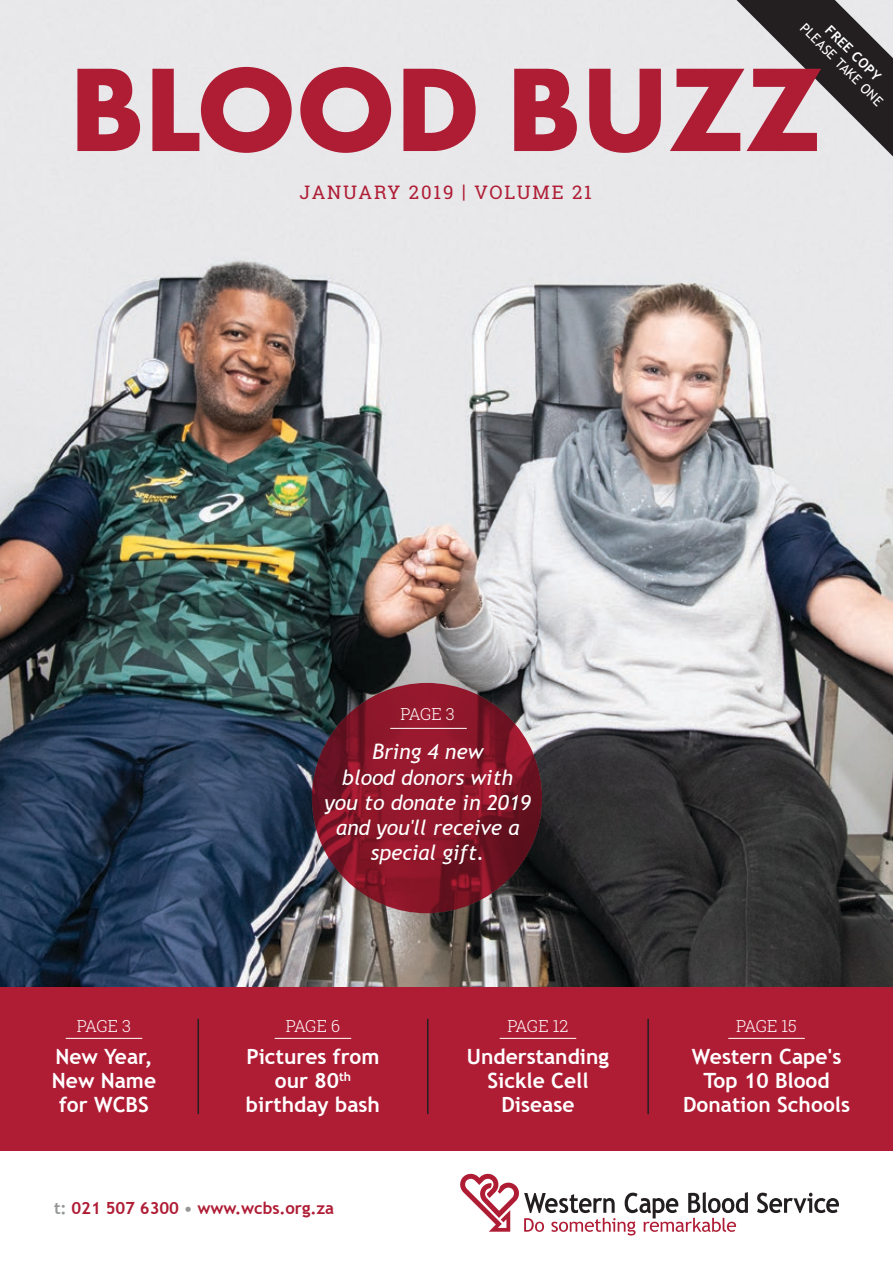
<style>
.page{position:relative;width:893px;height:1263px;background:#fff}
.page>*{position:absolute;margin:0;border:0;box-sizing:border-box;transform-origin:0 0}
.t1{font:700 123.3px "Futura PT";letter-spacing:-.01em;color:#af1d35}
.t2{font:700 21px/24px "Trebuchet MS";color:#fff;text-align:center}
.t3{font:italic 21px/25.2px "Trebuchet MS";color:#fff;text-align:center}
.t4{font:18.6px "Roboto Slab";letter-spacing:.1em;color:#af1d35}
.t5{font:700 16.8px "Trebuchet MS";letter-spacing:-.005em;color:#af1d35}
.t6{font:300 16.5px "Roboto Slab";letter-spacing:-.04em;color:#fff}
.t7{font:13.5px "Trebuchet MS";color:#fff}
.t8{font:700 13.5px "Trebuchet MS";color:#fff}
.s1{color:#949698}
</style>
<div class="page">
<img style="left:0;top:0;width:893px;height:987px">
<div style="left:0;top:987px;width:893px;height:164px;background:#af1d35"></div>
<svg style="left:736px;top:0;width:157px;height:156px;background:#939193"></svg>
<svg style="left:757px;top:1193px;width:82px;height:20px"></svg>
<svg style="left:460px;top:1174px;width:288px;height:61px"></svg>
<hr style="left:197px;top:1019px;width:2px;height:95px;background:#231f20">
<hr style="left:427px;top:1019px;width:1px;height:95px;background:#231f20">
<hr style="left:647px;top:1019px;width:2px;height:95px;background:#231f20">
<hr style="left:66px;top:1038px;width:76px;height:1px;background:#fff">
<hr style="left:275px;top:1038px;width:76px;height:1px;background:#fff">
<hr style="left:500px;top:1038px;width:76px;height:1px;background:#fff">
<hr style="left:728px;top:1038px;width:77px;height:1px;background:#fff">
<svg style="left:312px;top:683px;width:230px;height:230px;background:#851528"></svg>
<hr style="left:390px;top:728px;width:77px;height:1px;background:#fff">
<p class="t7" style="left:809px;top:19px;width:112px;rotate:45deg">PLEASE TAKE ONE</p>
<p class="t8" style="left:834px;top:21px;width:74px;rotate:45deg">FREE COPY</p>
<h1 class="t1" style="left:69px;top:30px;width:755px">BLOOD BUZZ</h1>
<p class="t4" style="left:300px;top:180px;width:294px">JANUARY 2019 | VOLUME 21</p>
<p class="t6" style="left:401px;top:703px;width:56px">PAGE 3</p>
<p class="t6" style="left:77px;top:1014px;width:56px">PAGE 3</p>
<p class="t2" style="left:52px;top:1045px;width:106px">New Year,<br>New Name for WCBS</p>
<p class="t3" style="left:325px;top:739px;width:208px">Bring 4 new<br>blood donors with you to donate in 2019 and you'll receive a special gift.</p>
<p class="t6" style="left:286px;top:1014px;width:56px">PAGE 6</p>
<p class="t2" style="left:246px;top:1045px;width:136px">Pictures from our 80<sup>th </sup>birthday bash</p>
<p class="t6" style="left:507px;top:1014px;width:63px">PAGE 12</p>
<p class="t2" style="left:467px;top:1045px;width:144px">Understanding<br>Sickle Cell<br>Disease</p>
<p class="t5" style="left:54px;top:1198px;width:282px"><span class="s1">t:</span> 021 507 6300 <span class="s1">•</span> www.wcbs.org.za</p>
<p class="t6" style="left:736px;top:1014px;width:62px">PAGE 15</p>
<p class="t2" style="left:683px;top:1045px;width:169px">Western Cape's<br>Top 10 Blood<br>Donation Schools</p>
</div>
